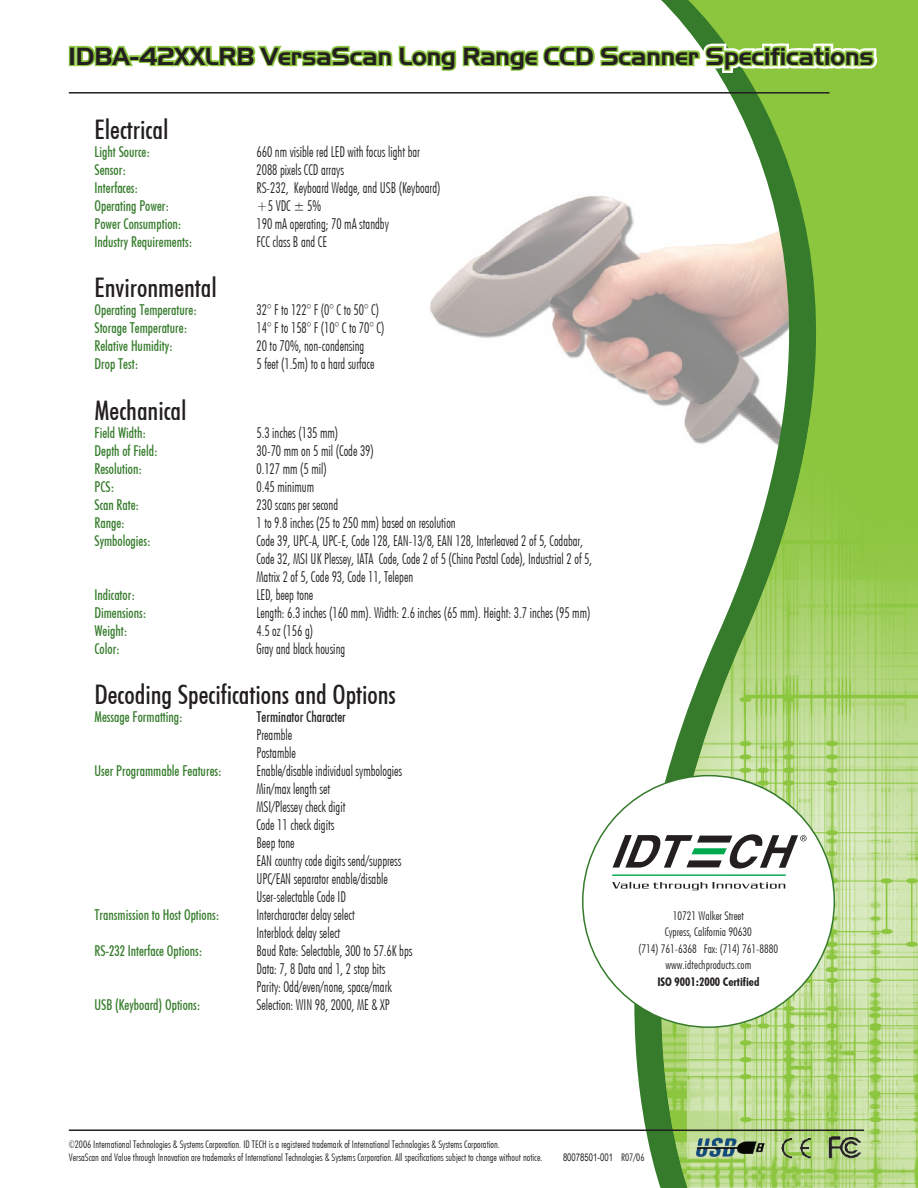
<style>
.page{position:relative;width:918px;height:1188px;background:#fff}
.page>*{position:absolute;margin:0;border:0;box-sizing:border-box;transform-origin:0 0}
.t1{font:27px "Futuri Condensed Regular SWFTE";color:#231f20}
.t2{font:24px "Aero Regular SWFTE";color:#231f20}
.t3{font:15px/18px "Futuri Condensed Light Regular SWFTE";color:#231f20;scale:.9 1}
.t4{font:15px "Futuri Condensed Regular SWFTE";color:#357b2b;scale:.9 1}
.t5{font:15px "Futuri Condensed Regular SWFTE";color:#231f20;scale:.9 1}
.t6{font:12px/16.5px "Futuri Condensed Light Regular SWFTE";color:#231f20;text-align:center}
.t7{font:12px "Futuri Condensed Bold SWFTE";color:#231f20}
.t8{font:10.5px/12.6px "Futuri Condensed Light Regular SWFTE";color:#231f20}
.t9{font:10.5px "Arial Narrow";color:#231f20;scale:.9 1}
.s1{font-family:"Futuri Condensed Light Regular SWFTE"}
</style>
<div class="page">
<img style="left:430px;top:201px;width:139px;height:156px">
<svg style="left:569px;top:196px;width:27px;height:934px"></svg>
<svg style="left:596px;top:0;width:322px;height:418px"></svg>
<img style="left:596px;top:418px;width:322px;height:770px">
<div style="left:67px;top:44px;width:11px;height:24px;border:8px solid #fff"></div>
<div style="left:69px;top:46px;width:7px;height:20px;border:3px solid #8bc63e"></div>
<svg style="left:71px;top:37px;width:812px;height:43px"></svg>
<hr style="left:69px;top:92px;width:761px;height:2px;background:#231f20">
<hr style="left:69px;top:1130px;width:795px;height:1px;background:#231f20">
<div style="left:583px;top:776px;width:251px;height:251px;background:#fff;border-radius:50%"></div>
<hr style="left:612px;top:875px;width:174px;height:1px;background:#00a94e">
<svg style="left:612px;top:882px;width:173px;height:8px"></svg>
<svg style="left:613px;top:834px;width:194px;height:35px"></svg>
<img style="left:779px;top:1135px;width:34px;height:25px">
<img style="left:815px;top:1118px;width:57px;height:55px">
<img style="left:693px;top:1117px;width:74px;height:60px">
<h2 class="t2" style="left:68px;top:41px;width:807px">IDBA-42XXLRB VersaScan Long Range CCD Scanner Specifications</h2>
<h1 class="t1" style="left:95px;top:113px;width:75px">Electrical</h1>
<p class="t4" style="left:95px;top:142px;width:63px">Light Source:</p>
<p class="t3" style="left:256px;top:143px;width:183px">660 nm visible red LED with focus light bar</p>
<p class="t4" style="left:95px;top:160px;width:37px">Sensor:</p>
<p class="t3" style="left:256px;top:161px;width:99px">2088 pixels CCD arrays</p>
<p class="t4" style="left:95px;top:178px;width:50px">Interfaces:</p>
<p class="t3" style="left:257px;top:179px;width:206px">RS-232, Keyboard Wedge, and USB (Keyboard)</p>
<p class="t4" style="left:95px;top:196px;width:85px">Operating Power:</p>
<p class="t3" style="left:256px;top:197px;width:73px">+5 VDC ± 5%</p>
<p class="t4" style="left:95px;top:214px;width:98px">Power Consumption:</p>
<p class="t3" style="left:257px;top:215px;width:149px">190 mA operating; 70 mA standby</p>
<p class="t4" style="left:95px;top:232px;width:110px">Industry Requirements:</p>
<p class="t3" style="left:257px;top:233px;width:80px">FCC class B and CE</p>
<h1 class="t1" style="left:95px;top:271px;width:124px">Environmental</h1>
<p class="t4" style="left:95px;top:301px;width:116px">Operating Temperature:</p>
<p class="t3" style="left:256px;top:301px;width:138px">32° F to 122° F (0° C to 50° C)</p>
<p class="t4" style="left:95px;top:319px;width:105px">Storage Temperature:</p>
<p class="t3" style="left:257px;top:319px;width:144px">14° F to 158° F (10° C to 70° C)</p>
<p class="t4" style="left:95px;top:337px;width:89px">Relative Humidity:</p>
<p class="t3" style="left:257px;top:337px;width:121px">20 to 70%, non-condensing</p>
<p class="t4" style="left:95px;top:355px;width:50px">Drop Test:</p>
<p class="t3" style="left:256px;top:355px;width:133px">5 feet (1.5m) to a hard surface</p>
<h1 class="t1" style="left:95px;top:394px;width:94px">Mechanical</h1>
<p class="t4" style="left:95px;top:423px;width:59px">Field Width:</p>
<p class="t3" style="left:256px;top:423px;width:92px">5.3 inches (135 mm)</p>
<p class="t4" style="left:95px;top:441px;width:72px">Depth of Field:</p>
<p class="t3" style="left:256px;top:441px;width:132px">30-70 mm on 5 mil (Code 39)</p>
<p class="t4" style="left:95px;top:459px;width:54px">Resolution:</p>
<p class="t3" style="left:256px;top:459px;width:80px">0.127 mm (5 mil)</p>
<p class="t4" style="left:95px;top:477px;width:24px">PCS:</p>
<p class="t3" style="left:256px;top:477px;width:65px">0.45 minimum</p>
<p class="t4" style="left:95px;top:495px;width:51px">Scan Rate:</p>
<p class="t3" style="left:256px;top:495px;width:92px">230 scans per second</p>
<p class="t4" style="left:95px;top:513px;width:35px">Range:</p>
<p class="t3" style="left:256px;top:513px;width:223px">1 to 9.8 inches (25 to 250 mm) based on resolution</p>
<p class="t4" style="left:95px;top:531px;width:64px">Symbologies:</p>
<p class="t3" style="left:256px;top:531px;width:374px">Code 39, UPC-A, UPC-E, Code 128, EAN-13/8, EAN 128, Interleaved 2 of 5, Codabar,<br>Code 32, MSI UK Plessey, IATA Code, Code 2 of 5 (China Postal Code), Industrial 2 of 5,<br>Matrix 2 of 5, Code 93, Code 11, Telepen</p>
<p class="t4" style="left:95px;top:585px;width:47px">Indicator:</p>
<p class="t3" style="left:256px;top:585px;width:64px">LED, beep tone</p>
<p class="t4" style="left:95px;top:603px;width:59px">Dimensions:</p>
<p class="t3" style="left:256px;top:603px;width:372px">Length: 6.3 inches (160 mm). Width: 2.6 inches (65 mm). Height: 3.7 inches (95 mm)</p>
<p class="t4" style="left:95px;top:621px;width:38px">Weight:</p>
<p class="t3" style="left:256px;top:621px;width:64px">4.5 oz (156 g)</p>
<p class="t4" style="left:95px;top:639px;width:30px">Color:</p>
<p class="t3" style="left:257px;top:639px;width:100px">Gray and black housing</p>
<h1 class="t1" style="left:95px;top:678px;width:303px">Decoding Specifications and Options</h1>
<p class="t4" style="left:95px;top:708px;width:100px">Message Formatting:</p>
<p class="t5" style="left:256px;top:708px;width:101px">Terminator Character</p>
<p class="t3" style="left:256px;top:726px;width:45px">Preamble<br>Postamble</p>
<p class="t4" style="left:95px;top:762px;width:143px">User Programmable Features:</p>
<p class="t3" style="left:256px;top:762px;width:163px">Enable/disable individual symbologies<br>Min/max length set<br>MSI/Plessey check digit<br>Code 11 check digits<br>Beep tone<br>EAN country code digits send/suppress<br>UPC/EAN separator enable/disable<br>User-selectable Code ID</p>
<p class="t4" style="left:95px;top:906px;width:140px">Transmission to Host Options:</p>
<p class="t3" style="left:256px;top:906px;width:111px">Intercharacter delay select<br>Interblock delay select</p>
<p class="t4" style="left:95px;top:942px;width:121px">RS-232 Interface Options:</p>
<p class="t3" style="left:256px;top:942px;width:175px">Baud Rate: Selectable, 300 to 57.6K bps<br>Data: 7, 8 Data and 1, 2 stop bits<br>Parity: Odd/even/none, space/mark</p>
<p class="t4" style="left:95px;top:996px;width:119px">USB (Keyboard) Options:</p>
<p class="t3" style="left:256px;top:996px;width:150px">Selection: WIN 98, 2000, ME &amp; XP</p>
<p class="t6" style="left:639px;top:907px;width:141px">10721 Walker Street<br>Cypress, California 90630<br>(714) 761-6368 Fax: (714) 761-8880 www.idtechproducts.com</p>
<p class="t7" style="left:657px;top:974px;width:104px">ISO 9001:2000 Certified</p>
<p class="t8" style="left:69px;top:1138px;width:475px">©2006 International Technologies &amp; Systems Corporation. ID TECH is a registered trademark of International Technologies &amp; Systems Corporation.<br>VersaScan and Value through Innovation are trademarks of International Technologies &amp; Systems Corporation. All specifications subject to change without notice.</p>
<p class="t9" style="left:563px;top:1150px;width:92px">80078501-001 <span class="s1">R07/06</span></p>
</div>
